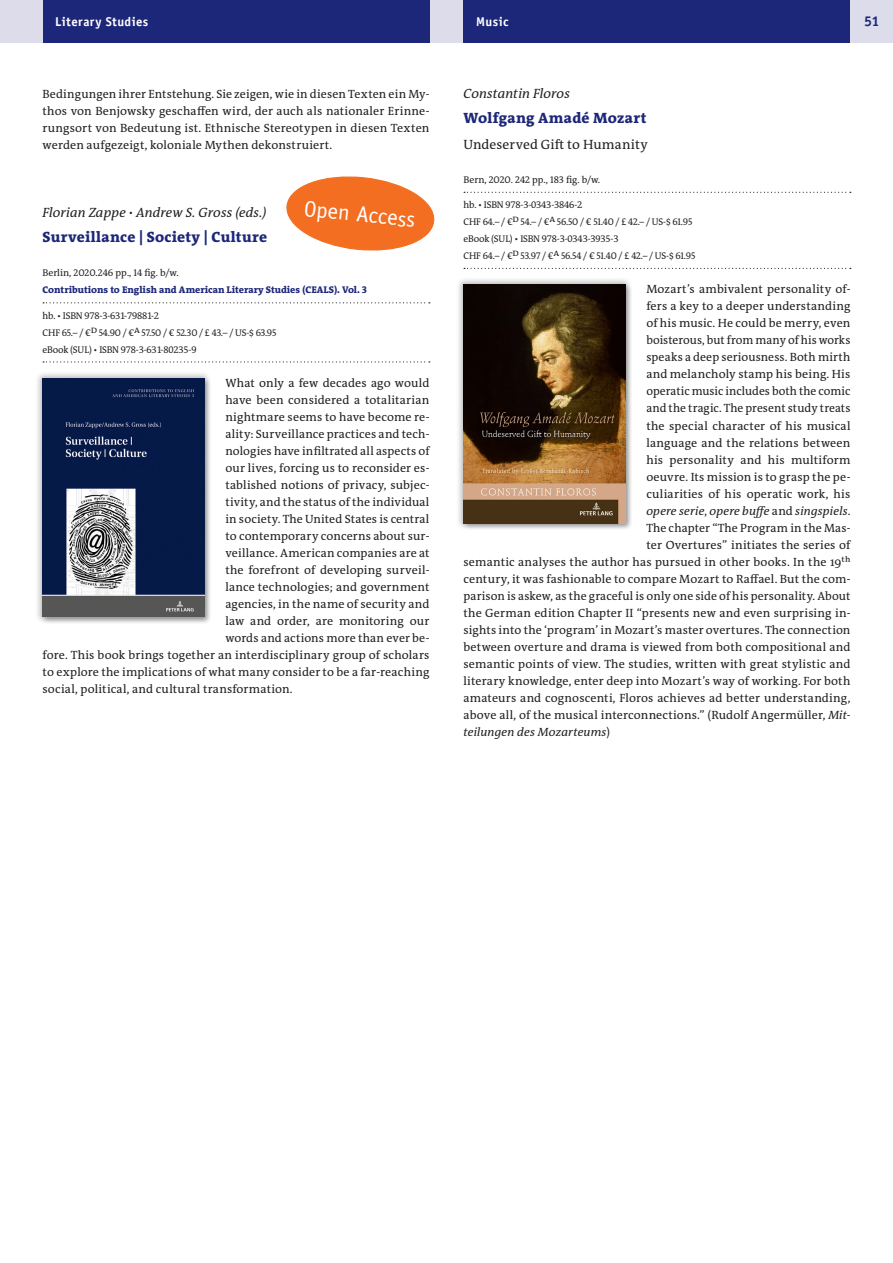
<style>
.page{position:relative;width:893px;height:1263px;background:#fff}
.page>*{position:absolute;margin:0;border:0;box-sizing:border-box;transform-origin:0 0}
.t1{font:22.5px "Officina Sans";color:#fff}
._110___Titel{font:800 15px "The Antiqua B W8";letter-spacing:.02em;color:#1d2779}
.t2{font:700 14.25px "Officina Sans";color:#1d2779}
._100___Autor{font:italic 13.5px "The Antiqua B W5 Plain";letter-spacing:.005em;color:#231f20}
._120___Untertitel{font:13.5px "The Antiqua B W5 Plain";letter-spacing:.005em;color:#231f20}
.Rubrik{font:700 12.75px "Officina Sans";letter-spacing:.035em;color:#fff}
._300___Werbetext__FK{font:12px/17px "The Antiqua B W5 Plain";letter-spacing:.01em;color:#231f20;text-align:justify}
._300___Werbetext__FK-2{font:12px "The Antiqua B W5 Plain";letter-spacing:.01em;color:#231f20;scale:.96 1}
._300___Werbetext__FK-3{font:italic 12px "The Antiqua B W5 Plain";letter-spacing:.01em;color:#231f20}
._230___Preise{font:9.75px "The Antiqua B W5 Plain";letter-spacing:-.02em;color:#231f20}
._220___ISBN{font:9.75px "The Antiqua B W5 Plain";letter-spacing:-.02em;color:#231f20}
._210___Reihe{font:800 9.75px "The Antiqua B W8";color:#1d2779}
._200___Ort_Jahr_Umfa{font:9.75px "The Antiqua B W5 Plain";color:#231f20}
._220___ISBN__oben{font:9.75px "The Antiqua B W5 Plain";letter-spacing:-.02em;color:#231f20}
.s1{font-size:10.5px}
.s2{font-style:normal}
.s3{font-style:italic}
</style>
<div class="page">
<div style="left:0;top:0;width:893px;height:43px;background:#dcdceb"></div>
<div style="left:43px;top:0;width:386px;height:43px;background:#1d2779"></div>
<div style="left:463px;top:0;width:387px;height:43px;background:#1d2779"></div>
<svg style="left:464px;top:192px;width:387px;height:1px"></svg>
<svg style="left:464px;top:268px;width:387px;height:1px"></svg>
<div style="left:456px;top:277px;width:177px;height:254px;background:#231f20;opacity:.3"></div>
<img style="left:463px;top:285px;width:162px;height:238px">
<svg style="left:43px;top:302px;width:387px;height:1px"></svg>
<svg style="left:43px;top:361px;width:387px;height:1px"></svg>
<div style="left:35px;top:371px;width:177px;height:253px;background:#231f20;opacity:.3"></div>
<img style="left:43px;top:378px;width:161px;height:239px">
<svg style="left:286px;top:176px;width:149px;height:75px"></svg>
<p class="Rubrik" style="left:55px;top:13px;width:95px">Literary Studies</p>
<p class="Rubrik" style="left:476px;top:13px;width:34px">Music</p>
<p class="t2" style="left:864px;top:13px;width:17px">51</p>
<p class="_300___Werbetext__FK" style="left:43px;top:85px;width:388px">Bedingungen ihrer Entstehung. Sie zeigen, wie in diesen Texten ein My&shy;thos von Benjowsky geschaffen wird, der auch als nationaler Erinne&shy;rungsort von Bedeutung ist. Ethnische Stereotypen in diesen Texten werden aufgezeigt, koloniale Mythen dekonstruiert.</p>
<p class="t1" style="left:306px;top:195px;width:113px;rotate:6deg">Open Access</p>
<p class="_100___Autor" style="left:43px;top:204px;width:225px">Florian Zappe <span class="s1">•</span> Andrew S. Gross (eds.)</p>
<p class="_110___Titel" style="left:43px;top:228px;width:226px">Surveillance | Society | Culture</p>
<p class="_200___Ort_Jahr_Umfa" style="left:43px;top:267px;width:137px">Berlin, 2020.246 pp., 14 fig. b/w.</p>
<p class="_210___Reihe" style="left:43px;top:284px;width:326px">Contributions to English and American Literary Studies (CEALS). Vol. 3</p>
<p class="_220___ISBN__oben" style="left:43px;top:309px;width:118px">hb. • ISBN 978-3-631-79881-2</p>
<p class="_230___Preise" style="left:43px;top:326px;width:235px">CHF 65.– / €D 54.90 / €A 57.50 / € 52.30 / £ 43.– / US-$ 63.95</p>
<p class="_220___ISBN" style="left:43px;top:343px;width:156px">eBook (SUL) • ISBN 978-3-631-80235-9</p>
<p class="_300___Werbetext__FK" style="left:225px;top:374px;width:206px">What only a few decades ago would</p>
<p class="_300___Werbetext__FK" style="left:225px;top:392px;width:206px">have been considered a totalitarian</p>
<p class="_300___Werbetext__FK" style="left:225px;top:409px;width:206px">nightmare seems to have become re-</p>
<p class="_300___Werbetext__FK" style="left:225px;top:426px;width:206px">ality: Surveillance practices and tech-</p>
<p class="_300___Werbetext__FK" style="left:225px;top:443px;width:206px">nologies have infiltrated all aspects of</p>
<p class="_300___Werbetext__FK" style="left:225px;top:460px;width:206px">our lives, forcing us to reconsider es-</p>
<p class="_300___Werbetext__FK" style="left:225px;top:477px;width:206px">tablished notions of privacy, subjec-</p>
<p class="_300___Werbetext__FK" style="left:225px;top:494px;width:206px">tivity, and the status of the individual</p>
<p class="_300___Werbetext__FK" style="left:225px;top:511px;width:206px">in society. The United States is central</p>
<p class="_300___Werbetext__FK" style="left:225px;top:528px;width:206px">to contemporary concerns about sur-</p>
<p class="_300___Werbetext__FK" style="left:225px;top:545px;width:206px">veillance. American companies are at</p>
<p class="_300___Werbetext__FK" style="left:225px;top:562px;width:206px">the forefront of developing surveil-</p>
<p class="_300___Werbetext__FK" style="left:225px;top:579px;width:206px">lance technologies; and government</p>
<p class="_300___Werbetext__FK" style="left:225px;top:596px;width:206px">agencies, in the name of security and</p>
<p class="_300___Werbetext__FK" style="left:225px;top:613px;width:206px">law and order, are monitoring our</p>
<p class="_300___Werbetext__FK" style="left:225px;top:630px;width:206px">words and actions more than ever be-</p>
<p class="_300___Werbetext__FK" style="left:43px;top:647px;width:388px">fore. This book brings together an interdisciplinary group of scholars</p>
<p class="_300___Werbetext__FK" style="left:43px;top:664px;width:388px">to explore the implications of what many consider to be a far-reaching</p>
<p class="_300___Werbetext__FK" style="left:43px;top:681px;width:250px">social, political, and cultural transformation.</p>
<p class="_100___Autor" style="left:463px;top:85px;width:108px">Constantin Floros</p>
<p class="_110___Titel" style="left:463px;top:109px;width:185px">Wolfgang Amadé Mozart</p>
<p class="_120___Untertitel" style="left:463px;top:136px;width:186px">Undeserved Gift to Humanity</p>
<p class="_200___Ort_Jahr_Umfa" style="left:463px;top:173px;width:137px">Bern, 2020. 242 pp., 183 fig. b/w.</p>
<p class="_220___ISBN__oben" style="left:463px;top:199px;width:120px">hb. • ISBN 978-3-0343-3846-2</p>
<p class="_230___Preise" style="left:463px;top:216px;width:230px">CHF 64.– / €D 54.– / €A 56.50 / € 51.40 / £ 42.– / US-$ 61.95</p>
<p class="_220___ISBN" style="left:463px;top:233px;width:157px">eBook (SUL) • ISBN 978-3-0343-3935-3</p>
<p class="_230___Preise" style="left:463px;top:250px;width:233px">CHF 64.– / €D 53.97 / €A 56.54 / € 51.40 / £ 42.– / US-$ 61.95</p>
<p class="_300___Werbetext__FK" style="left:646px;top:281px;width:206px">Mozart’s ambivalent personality of-</p>
<p class="_300___Werbetext__FK" style="left:646px;top:298px;width:206px">fers a key to a deeper understanding</p>
<p class="_300___Werbetext__FK" style="left:646px;top:315px;width:206px">of his music. He could be merry, even</p>
<p class="_300___Werbetext__FK-2" style="left:646px;top:333px;width:214px">boisterous, but from many of his works</p>
<p class="_300___Werbetext__FK" style="left:646px;top:349px;width:206px">speaks a deep seriousness. Both mirth</p>
<p class="_300___Werbetext__FK" style="left:646px;top:366px;width:206px">and melancholy stamp his being. His</p>
<p class="_300___Werbetext__FK-2" style="left:646px;top:384px;width:214px">operatic music includes both the comic</p>
<p class="_300___Werbetext__FK" style="left:646px;top:400px;width:206px">and the tragic. The present study treats</p>
<p class="_300___Werbetext__FK" style="left:646px;top:417px;width:206px">the special character of his musical</p>
<p class="_300___Werbetext__FK" style="left:646px;top:434px;width:206px">language and the relations between</p>
<p class="_300___Werbetext__FK" style="left:646px;top:451px;width:206px">his personality and his multiform</p>
<p class="_300___Werbetext__FK" style="left:646px;top:468px;width:206px">oeuvre. Its mission is to grasp the pe-</p>
<p class="_300___Werbetext__FK" style="left:646px;top:485px;width:206px">culiarities of his operatic work, his</p>
<p class="_300___Werbetext__FK-3" style="left:646px;top:503px;width:204px">opere serie<span class="s2">,</span> opere buffe <span class="s2">and</span> singspiels<span class="s2">.</span></p>
<p class="_300___Werbetext__FK" style="left:646px;top:519px;width:206px">The chapter “The Program in the Mas-</p>
<p class="_300___Werbetext__FK" style="left:646px;top:536px;width:206px">ter Overtures” initiates the series of</p>
<p class="_300___Werbetext__FK" style="left:463px;top:553px;width:388px">semantic analyses the author has pursued in other books. In the 19th</p>
<p class="_300___Werbetext__FK" style="left:463px;top:570px;width:388px">century, it was fashionable to compare Mozart to Raffael. But the com-</p>
<p class="_300___Werbetext__FK" style="left:463px;top:587px;width:388px">parison is askew, as the graceful is only one side of his personality. About</p>
<p class="_300___Werbetext__FK" style="left:463px;top:604px;width:388px">the German edition Chapter II “presents new and even surprising in-</p>
<p class="_300___Werbetext__FK" style="left:463px;top:621px;width:388px">sights into the ‘program’ in Mozart’s master overtures. The connection</p>
<p class="_300___Werbetext__FK" style="left:463px;top:638px;width:388px">between overture and drama is viewed from both compositional and</p>
<p class="_300___Werbetext__FK" style="left:463px;top:655px;width:388px">semantic points of view. The studies, written with great stylistic and</p>
<p class="_300___Werbetext__FK" style="left:463px;top:672px;width:388px">literary knowledge, enter deep into Mozart’s way of working. For both</p>
<p class="_300___Werbetext__FK" style="left:463px;top:689px;width:388px">amateurs and cognoscenti, Floros achieves ad better understanding,</p>
<p class="_300___Werbetext__FK" style="left:463px;top:706px;width:388px">above all, of the musical interconnections.” (Rudolf Angermüller, <span class="s3">Mit-</span></p>
<p class="_300___Werbetext__FK-3" style="left:463px;top:724px;width:148px">teilungen des Mozarteums<span class="s2">)</span></p>
</div>
